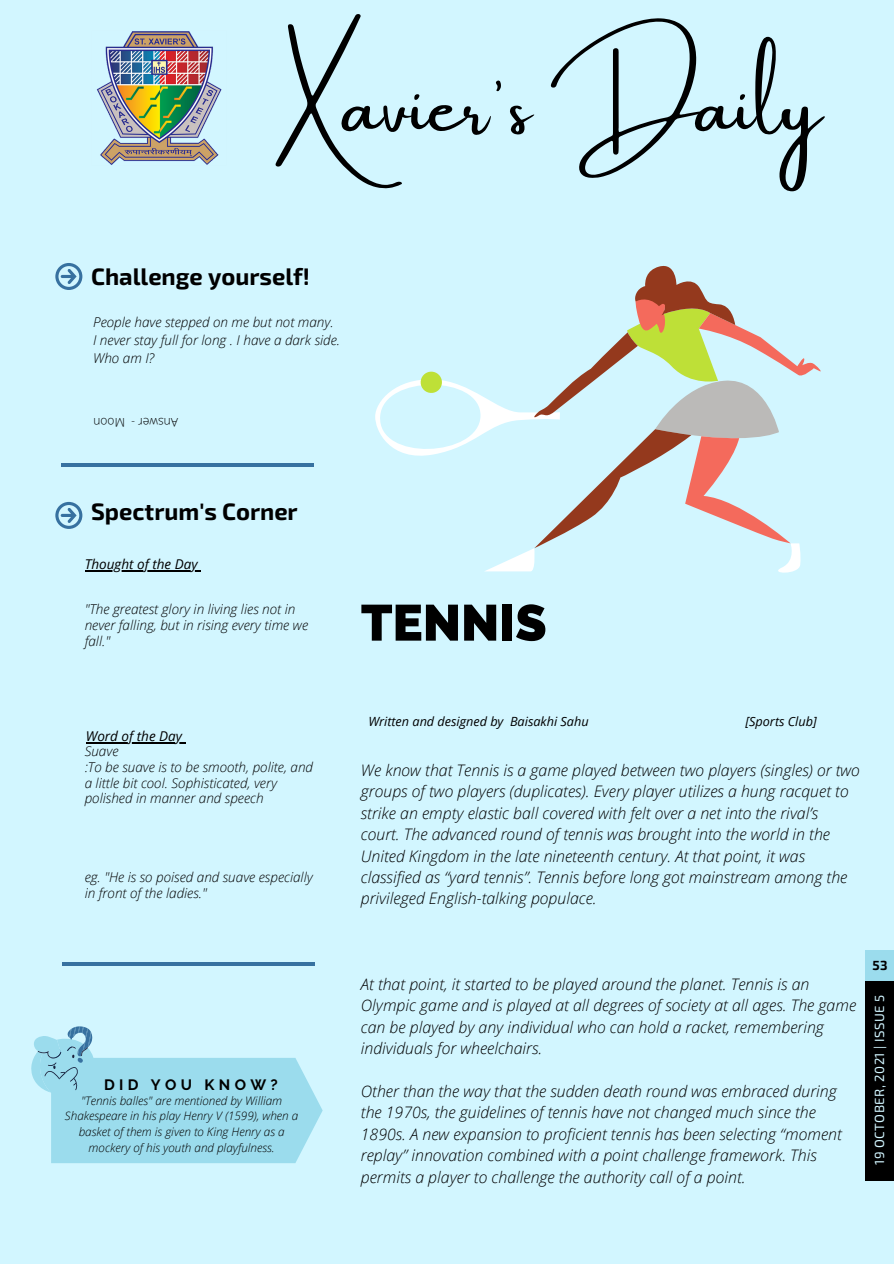
<style>
.page{position:relative;width:894px;height:1264px;background:#fff}
.page>*{position:absolute;margin:0;border:0;box-sizing:border-box;transform-origin:0 0}
.t1{font:76.65px "Amsterdam One";color:#000}
.t2{font:800 50.7px "Raleway";color:#000}
.t3{font:700 23.7px "Exo 2";color:#000}
.t4{font:italic 300 15.9px/21.5px "Open Sans";color:#000}
.t5{font:700 15px "Raleway";letter-spacing:.29em;color:#000}
.t6{font:italic 300 13.5px/15.8px "Open Sans";color:#000}
.t7{font:italic 13.5px "Open Sans";color:#000}
.t8{font:13.2px "Exo 2";letter-spacing:.03em;color:#d2f6ff}
.t9{font:700 13.2px "Exo 2";color:#000}
.t10{font:italic 12.6px "Open Sans";color:#000}
.t11{font:300 12px "Open Sans";color:#000}
.t12{font:italic 300 11.7px/15.6px "Open Sans";color:#000;text-align:center}
</style>
<div class="page">
<div style="left:0;top:0;width:893px;height:1263px;background:#d2f6ff"></div>
<svg style="left:55px;top:502px;width:27px;height:27px"></svg>
<svg style="left:55px;top:263px;width:27px;height:27px"></svg>
<div style="left:864px;top:949px;width:29px;height:32px;background:#9bdced"></div>
<div style="left:864px;top:981px;width:29px;height:199px;background:#000"></div>
<hr style="left:61px;top:463px;width:253px;height:3px;background:#3771a0">
<hr style="left:62px;top:962px;width:253px;height:3px;background:#3771a0">
<svg style="left:31px;top:1026px;width:291px;height:137px"></svg>
<svg style="left:375px;top:380px;width:425px;height:192px"></svg>
<svg style="left:419px;top:371px;width:112px;height:76px"></svg>
<svg style="left:735px;top:324px;width:85px;height:219px"></svg>
<svg style="left:531px;top:265px;width:204px;height:283px"></svg>
<hr style="left:86px;top:742px;width:96px;height:1px;background:#000">
<hr style="left:85px;top:570px;width:113px;height:1px;background:#000">
<img style="left:96px;top:31px;width:126px;height:134px">
<p class="t1" style="left:275px;top:64px;width:547px">Xavier's Daily</p>
<p class="t3" style="left:91px;top:261px;width:220px">Challenge yourself!</p>
<p class="t6" style="left:93px;top:314px;width:242px">People have stepped on me but not many.</p>
<p class="t6" style="left:93px;top:332px;width:248px">I never stay full for long . I have a dark side.</p>
<p class="t6" style="left:93px;top:350px;width:62px">Who am I?</p>
<p class="t11" style="left:125px;top:431px;width:33px;rotate:-180deg">Moon</p>
<p class="t11" style="left:178px;top:431px;width:48px;rotate:-180deg">Answer -</p>
<p class="t3" style="left:91px;top:496px;width:208px">Spectrum's Corner</p>
<p class="t7" style="left:85px;top:554px;width:114px">Thought of the Day</p>
<p class="t6" style="left:85px;top:601px;width:225px">"The greatest glory in living lies not in never falling, but in rising every time we fall."</p>
<p class="t7" style="left:86px;top:726px;width:98px">Word of the Day</p>
<p class="t6" style="left:85px;top:742px;width:35px">Suave</p>
<p class="t6" style="left:85px;top:758px;width:230px">:To be suave is to be smooth, polite, and a little bit cool. Sophisticated, very polished in manner and speech</p>
<p class="t6" style="left:85px;top:869px;width:230px">eg. "He is so poised and suave especially in front of the ladies."</p>
<p class="t5" style="left:104px;top:1075px;width:175px">DID YOU KNOW?</p>
<p class="t12" style="left:65px;top:1092px;width:235px">"Tennis balles" are mentioned by William Shakespeare in his play Henry V (1599), when a basket of them is given to King Henry as a mockery of his youth and playfulness.</p>
<p class="t2" style="left:361px;top:593px;width:187px">TENNIS</p>
<p class="t10" style="left:368px;top:712px;width:222px">Written and designed by Baisakhi Sahu</p>
<p class="t10" style="left:745px;top:712px;width:73px">[Sports Club]</p>
<p class="t4" style="left:361px;top:759px;width:500px">We know that Tennis is a game played between two players (singles) or two groups of two players (duplicates). Every player utilizes a hung racquet to strike an empty elastic ball covered with felt over a net into the rival’s court. The advanced round of tennis was brought into the world in the United Kingdom in the late nineteenth century. At that point, it was classified as “yard tennis”. Tennis before long got mainstream among the privileged English-talking populace.</p>
<p class="t4" style="left:361px;top:973px;width:496px">At that point, it started to be played around the planet. Tennis is an Olympic game and is played at all degrees of society at all ages. The game can be played by any individual who can hold a racket, remembering individuals for wheelchairs.</p>
<p class="t4" style="left:361px;top:1080px;width:482px">Other than the way that the sudden death round was embraced during the 1970s, the guidelines of tennis have not changed much since the 1890s. A new expansion to proficient tennis has been selecting “moment replay” innovation combined with a point challenge framework. This permits a player to challenge the authority call of a point.</p>
<p class="t9" style="left:872px;top:956px;width:17px">53</p>
<p class="t8" style="left:870px;top:1164px;width:172px;rotate:-90deg">19 OCTOBER, 2021 | ISSUE 5</p>
</div>
